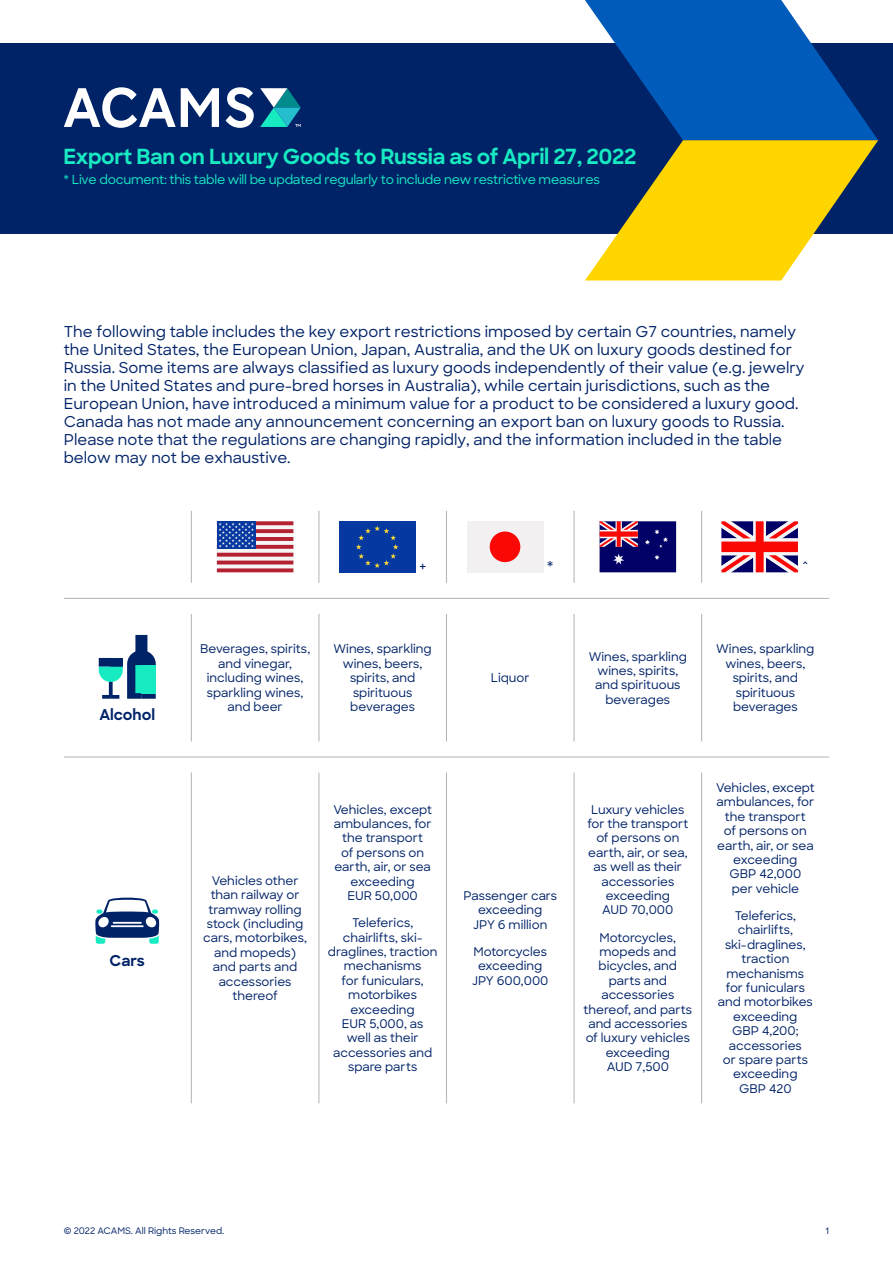
<style>
.page{position:relative;width:893px;height:1263px;background:#fff}
.page>*{position:absolute;margin:0;border:0;box-sizing:border-box;transform-origin:0 0}
.t1{font:700 20.85px "Sharp Sans";letter-spacing:-.02em;color:#18eac2}
.t2{font:500 15px/18px "Sharp Sans";color:#002368}
.t3{font:700 15px "Sharp Sans";color:#002368}
.t4{font:500 12.45px "Sharp Sans";letter-spacing:-.02em;color:#18eac2}
.t5{font:500 12px/14.4px "Sharp Sans";color:#002368;text-align:center}
.t6{font:500 9px "Sharp Sans";color:#002368}
</style>
<div class="page">
<hr style="left:191px;top:772px;width:1px;height:331px;background:#b6b6b6">
<hr style="left:318px;top:772px;width:1px;height:331px;background:#b6b6b6">
<hr style="left:446px;top:772px;width:1px;height:331px;background:#b6b6b6">
<hr style="left:573px;top:772px;width:2px;height:331px;background:#b6b6b6">
<hr style="left:701px;top:772px;width:1px;height:331px;background:#b6b6b6">
<div style="left:0;top:43px;width:893px;height:190px;background:#002368"></div>
<svg style="left:585px;top:0;width:293px;height:280px"></svg>
<svg style="left:226px;top:87px;width:28px;height:41px"></svg>
<svg style="left:64px;top:87px;width:155px;height:41px"></svg>
<svg style="left:260px;top:88px;width:41px;height:39px"></svg>
<hr style="left:191px;top:614px;width:1px;height:127px;background:#b6b6b6">
<hr style="left:318px;top:614px;width:1px;height:127px;background:#b6b6b6">
<hr style="left:446px;top:614px;width:1px;height:127px;background:#b6b6b6">
<hr style="left:573px;top:614px;width:2px;height:127px;background:#b6b6b6">
<hr style="left:701px;top:614px;width:1px;height:127px;background:#b6b6b6">
<svg style="left:99px;top:635px;width:57px;height:64px"></svg>
<hr style="left:64px;top:756px;width:765px;height:1px;background:#b6b6b6">
<svg style="left:95px;top:898px;width:64px;height:46px"></svg>
<hr style="left:191px;top:511px;width:1px;height:72px;background:#b6b6b6">
<hr style="left:318px;top:511px;width:1px;height:72px;background:#b6b6b6">
<hr style="left:446px;top:511px;width:1px;height:72px;background:#b6b6b6">
<hr style="left:573px;top:511px;width:2px;height:72px;background:#b6b6b6">
<hr style="left:701px;top:511px;width:1px;height:72px;background:#b6b6b6">
<svg style="left:256px;top:525px;width:37px;height:1px"></svg>
<svg style="left:256px;top:533px;width:37px;height:1px"></svg>
<svg style="left:256px;top:544px;width:37px;height:1px"></svg>
<svg style="left:217px;top:552px;width:76px;height:1px"></svg>
<svg style="left:217px;top:560px;width:76px;height:1px"></svg>
<svg style="left:217px;top:564px;width:76px;height:1px"></svg>
<svg style="left:256px;top:521px;width:37px;height:4px"></svg>
<svg style="left:217px;top:568px;width:76px;height:4px"></svg>
<hr style="left:217px;top:561px;width:76px;height:3px;background:#b32133">
<svg style="left:217px;top:553px;width:76px;height:4px"></svg>
<svg style="left:256px;top:545px;width:37px;height:4px"></svg>
<hr style="left:217px;top:537px;width:76px;height:4px;background:#b32133">
<svg style="left:256px;top:529px;width:37px;height:4px"></svg>
<div style="left:217px;top:521px;width:39px;height:28px;background:#0538a1"></div>
<svg style="left:219px;top:523px;width:35px;height:24px"></svg>
<div style="left:339px;top:521px;width:76px;height:51px;background:#0538a1"></div>
<svg style="left:356px;top:526px;width:42px;height:42px"></svg>
<div style="left:467px;top:521px;width:76px;height:51px;background:#f2f0f0"></div>
<div style="left:490px;top:531px;width:30px;height:31px;background:#fa0805;border-radius:50%"></div>
<svg style="left:600px;top:521px;width:76px;height:51px;background:#351c6c"></svg>
<svg style="left:721px;top:521px;width:77px;height:51px"></svg>
<hr style="left:64px;top:598px;width:765px;height:1px;background:#b6b6b6">
<h1 class="t1" style="left:64px;top:141px;width:574px">Export Ban on Luxury Goods to Russia as of April 27, 2022</h1>
<p class="t4" style="left:64px;top:170px;width:538px">* Live document: this table will be updated regularly to include new restrictive measures</p>
<p class="t2" style="left:64px;top:322px;width:742px">The following table includes the key export restrictions imposed by certain G7 countries, namely the United States, the European Union, Japan, Australia, and the UK on luxury goods destined for Russia. Some items are always classified as luxury goods independently of their value (e.g. jewelry in the United States and pure-bred horses in Australia), while certain jurisdictions, such as the European Union, have introduced a minimum value for a product to be considered a luxury good.<br>Canada has not made any announcement concerning an export ban on luxury goods to Russia.<br>Please note that the regulations are changing rapidly, and the information included in the table below may not be exhaustive.</p>
<p class="t3" style="left:99px;top:704px;width:57px">Alcohol</p>
<p class="t3" style="left:110px;top:949px;width:37px">Cars</p>
<p class="t2" style="left:419px;top:557px;width:9px">+</p>
<p class="t2" style="left:547px;top:557px;width:8px">*</p>
<p class="t2" style="left:802px;top:557px;width:9px">^</p>
<p class="t5" style="left:200px;top:641px;width:112px">Beverages, spirits, and vinegar, including wines, sparkling wines, and beer</p>
<p class="t5" style="left:334px;top:641px;width:100px">Wines, sparkling wines, beers, spirits, and spirituous beverages</p>
<p class="t5" style="left:203px;top:873px;width:105px">Vehicles other than railway or tramway rolling stock (including cars, motorbikes, and mopeds) and parts and accessories thereof</p>
<p class="t5" style="left:333px;top:801px;width:100px">Vehicles, except ambulances, for the transport<br>of persons on earth, air, or sea exceeding<br>EUR 50,000</p>
<p class="t5" style="left:328px;top:915px;width:111px">Teleferics, chairlifts, ski&shy;draglines, traction mechanisms<br>for funiculars, motorbikes exceeding<br>EUR 5,000, as<br>well as their accessories and spare parts</p>
<p class="t5" style="left:491px;top:670px;width:40px">Liquor</p>
<p class="t5" style="left:589px;top:648px;width:100px">Wines, sparkling wines, spirits, and spirituous beverages</p>
<p class="t5" style="left:716px;top:641px;width:100px">Wines, sparkling wines, beers, spirits, and spirituous beverages</p>
<p class="t5" style="left:463px;top:888px;width:95px">Passenger cars exceeding<br>JPY 6 million</p>
<p class="t5" style="left:472px;top:944px;width:78px">Motorcycles exceeding<br>JPY 600,000</p>
<p class="t5" style="left:587px;top:801px;width:103px">Luxury vehicles for the transport of persons on earth, air, or sea, as well as their accessories exceeding<br>AUD 70,000</p>
<p class="t5" style="left:583px;top:929px;width:110px">Motorcycles, mopeds and bicycles, and parts and accessories thereof, and parts and accessories of luxury vehicles exceeding<br>AUD 7,500</p>
<p class="t5" style="left:716px;top:780px;width:100px">Vehicles, except ambulances, for the transport<br>of persons on earth, air, or sea exceeding<br>GBP 42,000<br>per vehicle</p>
<p class="t5" style="left:718px;top:908px;width:96px">Teleferics, chairlifts, ski-draglines, traction mechanisms for funiculars and motorbikes exceeding<br>GBP 4,200; accessories<br>or spare parts exceeding<br>GBP 420</p>
<p class="t6" style="left:64px;top:1224px;width:162px">© 2022 ACAMS. All Rights Reserved.</p>
<p class="t6" style="left:826px;top:1224px;width:5px">1</p>
</div>
